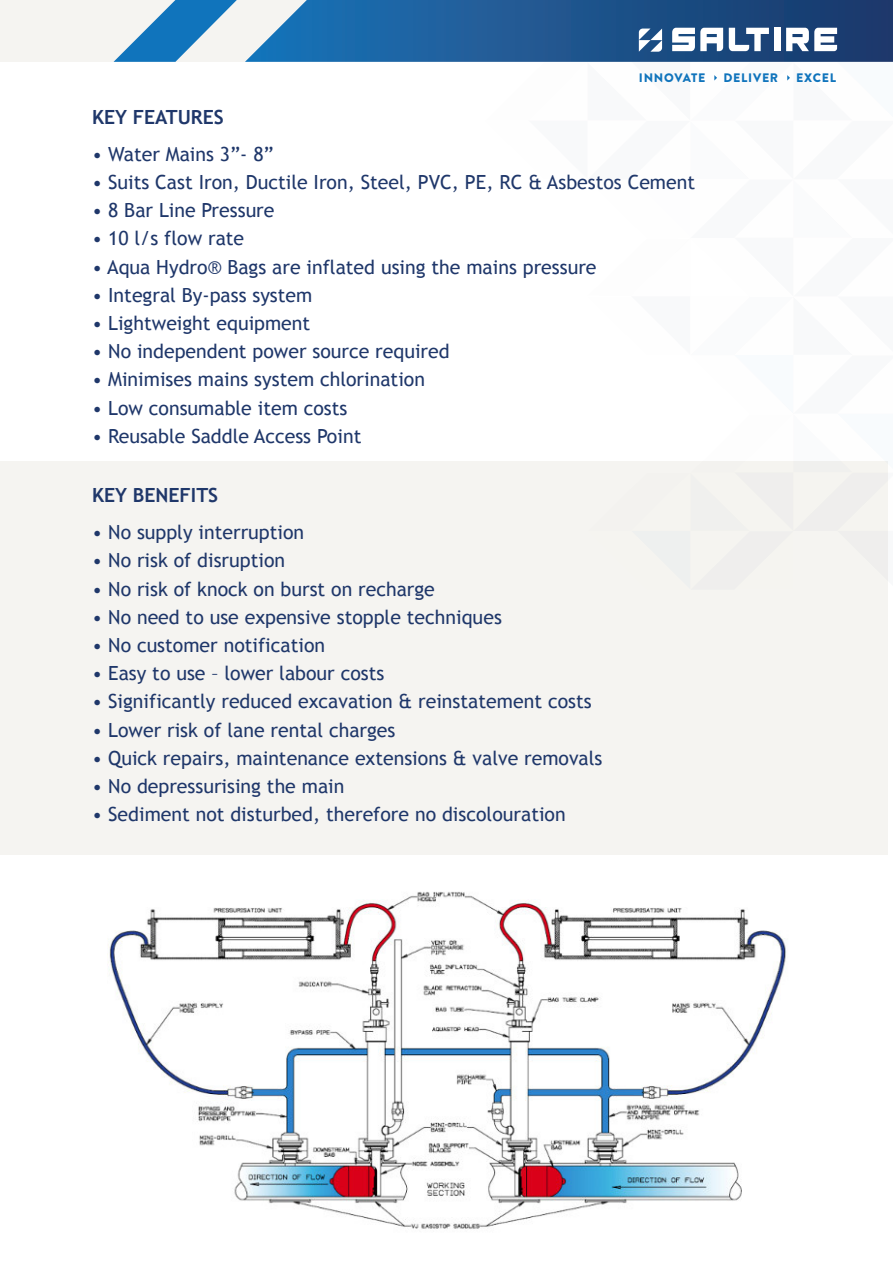
<style>
.page{position:relative;width:893px;height:1263px;background:#fff}
.page>*{position:absolute;margin:0;border:0;box-sizing:border-box;transform-origin:0 0}
.t1{font:19.5px "Trebuchet MS";color:#1f376a}
.t2{font:700 19.5px "Trebuchet MS";color:#1f376a}
.t3{font:900 12.3px "Brandon Grotesque";letter-spacing:.06em;color:#1074bc}
</style>
<div class="page">
<div style="left:0;top:461px;width:888px;height:394px;background:#f5f4f1"></div>
<img style="left:107px;top:892px;width:679px;height:337px">
<div style="left:0;top:0;width:893px;height:62px;background:#f5f4f1"></div>
<svg style="left:245px;top:0;width:648px;height:81px"></svg>
<svg style="left:114px;top:0;width:123px;height:62px"></svg>
<p class="t3" style="left:639px;top:69px;width:68px">INNOVATE</p>
<p class="t3" style="left:723px;top:69px;width:56px">DELIVER</p>
<p class="t3" style="left:796px;top:69px;width:41px">EXCEL</p>
<p class="t2" style="left:92px;top:104px;width:133px">KEY FEATURES</p>
<p class="t1" style="left:92px;top:142px;width:183px">• Water Mains 3”- 8”</p>
<p class="t1" style="left:92px;top:171px;width:604px">• Suits Cast Iron, Ductile Iron, Steel, PVC, PE, RC &amp; Asbestos Cement</p>
<p class="t1" style="left:92px;top:199px;width:184px">• 8 Bar Line Pressure</p>
<p class="t1" style="left:92px;top:227px;width:154px">• 10 l/s flow rate</p>
<p class="t1" style="left:92px;top:255px;width:506px">• Aqua Hydro® Bags are inflated using the mains pressure</p>
<p class="t1" style="left:92px;top:283px;width:222px">• Integral By-pass system</p>
<p class="t1" style="left:92px;top:312px;width:220px">• Lightweight equipment</p>
<p class="t1" style="left:92px;top:340px;width:359px">• No independent power source required</p>
<p class="t1" style="left:92px;top:368px;width:334px">• Minimises mains system chlorination</p>
<p class="t1" style="left:92px;top:396px;width:257px">• Low consumable item costs</p>
<p class="t1" style="left:92px;top:424px;width:271px">• Reusable Saddle Access Point</p>
<p class="t2" style="left:92px;top:483px;width:128px">KEY BENEFITS</p>
<p class="t1" style="left:92px;top:521px;width:214px">• No supply interruption</p>
<p class="t1" style="left:92px;top:549px;width:194px">• No risk of disruption</p>
<p class="t1" style="left:92px;top:577px;width:344px">• No risk of knock on burst on recharge</p>
<p class="t1" style="left:92px;top:605px;width:411px">• No need to use expensive stopple techniques</p>
<p class="t1" style="left:92px;top:633px;width:234px">• No customer notification</p>
<p class="t1" style="left:92px;top:662px;width:294px">• Easy to use – lower labour costs</p>
<p class="t1" style="left:92px;top:690px;width:501px">• Significantly reduced excavation &amp; reinstatement costs</p>
<p class="t1" style="left:92px;top:718px;width:305px">• Lower risk of lane rental charges</p>
<p class="t1" style="left:92px;top:746px;width:512px">• Quick repairs, maintenance extensions &amp; valve removals</p>
<p class="t1" style="left:92px;top:774px;width:254px">• No depressurising the main</p>
<p class="t1" style="left:92px;top:803px;width:475px">• Sediment not disturbed, therefore no discolouration</p>
</div>
